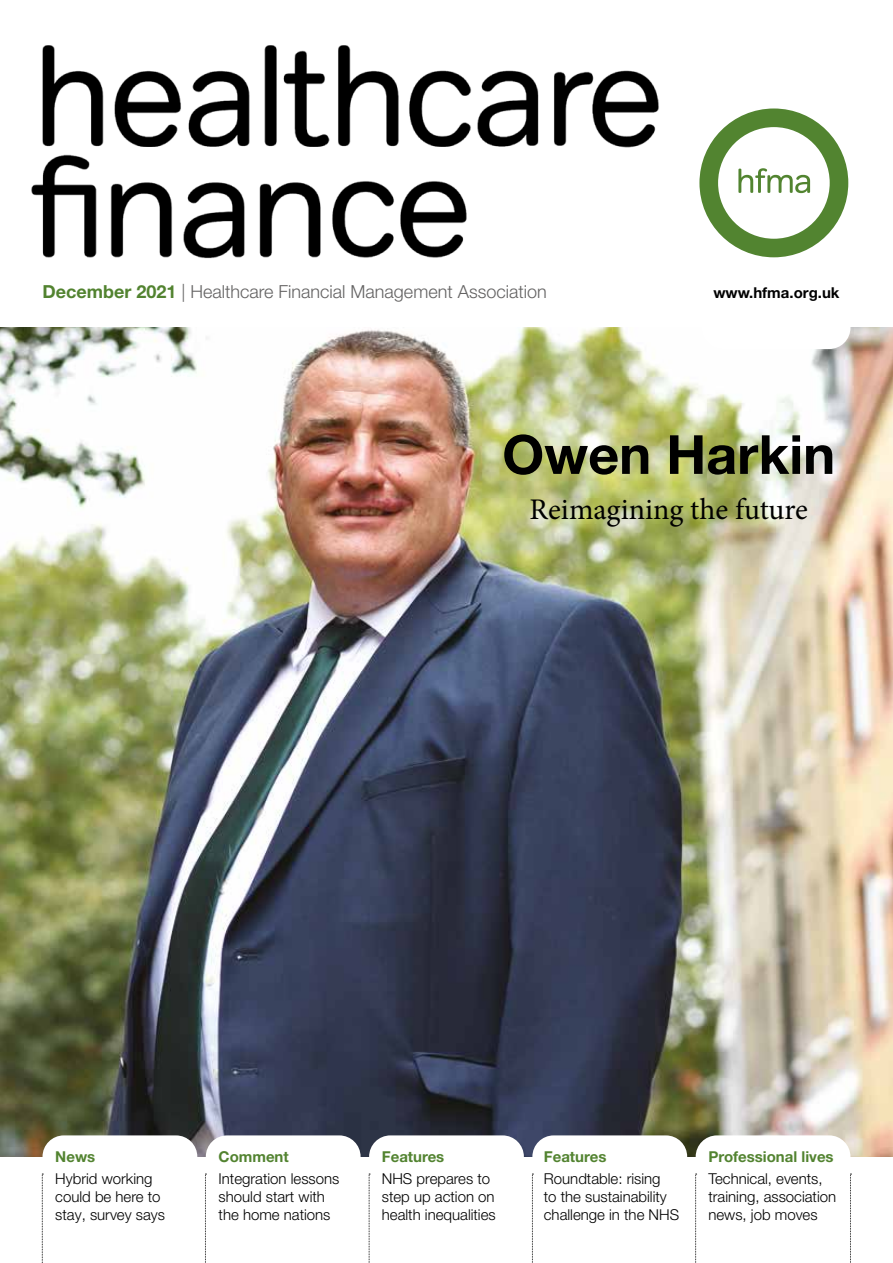
<style>
.page{position:relative;width:893px;height:1263px;background:#fff}
.page>*{position:absolute;margin:0;border:0;box-sizing:border-box;transform-origin:0 0}
.t1{font:700 54px "Helvetica Neue LT Pro";color:#000}
.t2{font:30px "Minion Pro";color:#000}
.t3{font:300 18px "Helvetica Neue LT Pro";color:#646363}
.t4{font:300 15px/18px "Helvetica Neue LT Pro";color:#000}
.t5{font:700 15px "Helvetica Neue LT Pro";color:#528330}
.t6{font:700 15px "Helvetica Neue LT Pro";color:#000}
.s1{font-weight:700;color:#528330}
</style>
<div class="page">
<img style="left:0;top:327px;width:893px;height:830px">
<svg style="left:695px;top:1174px;width:2px;height:89px"></svg>
<svg style="left:850px;top:1174px;width:1px;height:89px"></svg>
<svg style="left:532px;top:1174px;width:1px;height:89px"></svg>
<svg style="left:369px;top:1174px;width:1px;height:89px"></svg>
<svg style="left:205px;top:1174px;width:1px;height:89px"></svg>
<svg style="left:42px;top:1174px;width:1px;height:89px"></svg>
<div style="left:43px;top:1135px;width:154px;height:43px;background:#fff;border-radius:21px"></div>
<div style="left:206px;top:1135px;width:155px;height:43px;background:#fff;border-radius:21px"></div>
<div style="left:369px;top:1135px;width:155px;height:43px;background:#fff;border-radius:21px"></div>
<div style="left:532px;top:1135px;width:155px;height:43px;background:#fff;border-radius:21px"></div>
<div style="left:696px;top:1135px;width:154px;height:43px;background:#fff;border-radius:21px"></div>
<svg style="left:699px;top:108px;width:149px;height:149px"></svg>
<img style="left:42px;top:45px;width:617px;height:103px">
<img style="left:31px;top:154px;width:436px;height:105px">
<div style="left:702px;top:306px;width:148px;height:43px;background:#fff;border-radius:21px"></div>
<p class="t3" style="left:43px;top:280px;width:506px"><span class="s1">December 2021</span> | Healthcare Financial Management Association</p>
<p class="t6" style="left:713px;top:283px;width:128px">www.hfma.org.uk</p>
<h1 class="t1" style="left:502px;top:421px;width:334px">Owen Harkin</h1>
<h2 class="t2" style="left:529px;top:489px;width:280px">Reimagining the future</h2>
<p class="t5" style="left:55px;top:1147px;width:41px">News</p>
<p class="t4" style="left:55px;top:1170px;width:111px">Hybrid working could be here to stay, survey says</p>
<p class="t5" style="left:219px;top:1147px;width:72px">Comment</p>
<p class="t4" style="left:219px;top:1170px;width:122px">Integration lessons should start with the home nations</p>
<p class="t5" style="left:382px;top:1147px;width:64px">Features</p>
<p class="t4" style="left:382px;top:1170px;width:115px">NHS prepares to step up action on health inequalities</p>
<p class="t5" style="left:544px;top:1147px;width:64px">Features</p>
<p class="t4" style="left:544px;top:1170px;width:137px">Roundtable: rising<br>to the sustainability challenge in the NHS</p>
<p class="t5" style="left:708px;top:1147px;width:127px">Professional lives</p>
<p class="t4" style="left:708px;top:1170px;width:129px">Technical, events, training, association news, job moves</p>
</div>
